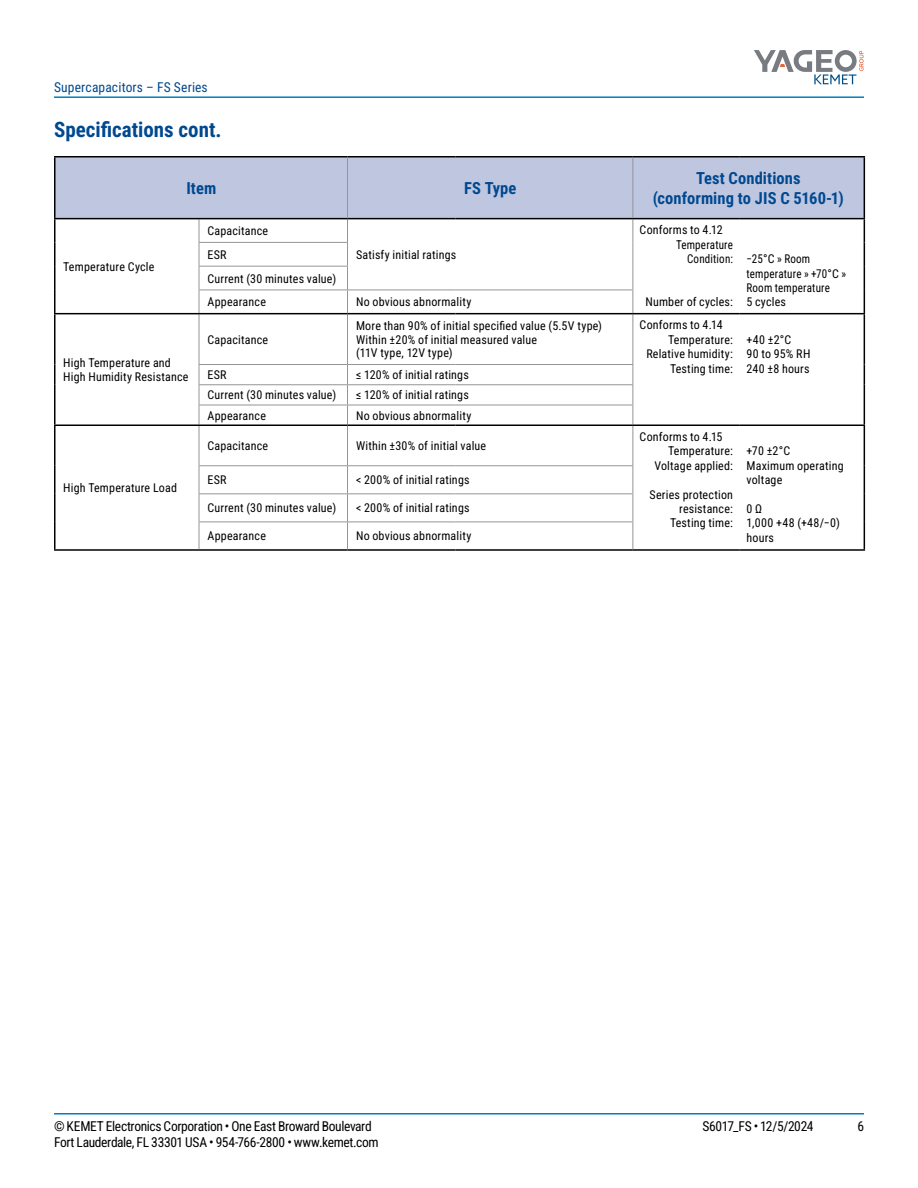
<style>
.page{position:relative;width:918px;height:1188px;background:#fff}
.page>*{position:absolute;margin:0;border:0;box-sizing:border-box;transform-origin:0 0}
.t1{font:700 21px "Roboto Condensed";color:#004990}
.t2{font:700 16.5px/19.8px "Roboto Condensed";letter-spacing:.005em;color:#004990;text-align:center}
.t3{font:13.5px "Roboto Condensed";letter-spacing:-.025em;color:#000}
.t4{font:13.5px "Roboto Condensed";letter-spacing:.015em;color:#004990}
.t5{font:12px/14.4px "Roboto Condensed";letter-spacing:.015em;color:#000}
.t6{font:12px/14.4px "Roboto Condensed";letter-spacing:.015em;color:#000;scale:.92 1}
</style>
<div class="page">
<hr style="left:54px;top:1113px;width:810px;height:2px;background:#007dc3">
<hr style="left:54px;top:96px;width:810px;height:2px;background:#007dc3">
<svg style="left:754px;top:50px;width:110px;height:34px"></svg>
<div style="left:56px;top:158px;width:808px;height:60px;background:#bfc6e0"></div>
<hr style="left:54px;top:549px;width:145px;height:2px;background:#000">
<hr style="left:633px;top:549px;width:107px;height:2px;background:#000">
<hr style="left:740px;top:549px;width:125px;height:2px;background:#000">
<hr style="left:199px;top:549px;width:149px;height:2px;background:#000">
<hr style="left:348px;top:549px;width:108px;height:2px;background:#000">
<hr style="left:456px;top:549px;width:177px;height:2px;background:#000">
<svg style="left:199px;top:219px;width:1px;height:94px"></svg>
<svg style="left:347px;top:219px;width:1px;height:94px"></svg>
<hr style="left:199px;top:314px;width:1px;height:50px;background:#939598">
<hr style="left:347px;top:314px;width:1px;height:50px;background:#939598">
<svg style="left:199px;top:365px;width:1px;height:59px"></svg>
<svg style="left:347px;top:365px;width:1px;height:59px"></svg>
<hr style="left:199px;top:426px;width:1px;height:39px;background:#939598">
<hr style="left:347px;top:426px;width:1px;height:39px;background:#939598">
<svg style="left:199px;top:466px;width:1px;height:83px"></svg>
<svg style="left:347px;top:466px;width:1px;height:83px"></svg>
<hr style="left:199px;top:242px;width:149px;height:1px;background:#939598">
<hr style="left:199px;top:266px;width:149px;height:1px;background:#939598">
<hr style="left:199px;top:290px;width:149px;height:1px;background:#939598">
<hr style="left:348px;top:290px;width:108px;height:1px;background:#939598">
<hr style="left:456px;top:290px;width:177px;height:1px;background:#939598">
<hr style="left:199px;top:364px;width:149px;height:1px;background:#939598">
<hr style="left:348px;top:364px;width:108px;height:1px;background:#939598">
<hr style="left:456px;top:364px;width:177px;height:1px;background:#939598">
<hr style="left:199px;top:384px;width:149px;height:1px;background:#939598">
<hr style="left:348px;top:384px;width:108px;height:1px;background:#939598">
<hr style="left:456px;top:384px;width:177px;height:1px;background:#939598">
<hr style="left:199px;top:405px;width:149px;height:1px;background:#939598">
<hr style="left:348px;top:405px;width:108px;height:1px;background:#939598">
<hr style="left:456px;top:405px;width:177px;height:1px;background:#939598">
<hr style="left:199px;top:465px;width:149px;height:1px;background:#939598">
<hr style="left:348px;top:465px;width:108px;height:1px;background:#939598">
<hr style="left:456px;top:465px;width:177px;height:1px;background:#939598">
<hr style="left:199px;top:493px;width:149px;height:1px;background:#939598">
<hr style="left:348px;top:493px;width:108px;height:1px;background:#939598">
<hr style="left:456px;top:493px;width:177px;height:1px;background:#939598">
<hr style="left:199px;top:522px;width:149px;height:1px;background:#939598">
<hr style="left:348px;top:522px;width:108px;height:1px;background:#939598">
<hr style="left:456px;top:522px;width:177px;height:1px;background:#939598">
<hr style="left:54px;top:314px;width:2px;height:50px;background:#000">
<hr style="left:54px;top:364px;width:2px;height:21px;background:#000">
<hr style="left:54px;top:385px;width:2px;height:20px;background:#000">
<svg style="left:54px;top:405px;width:2px;height:19px"></svg>
<svg style="left:633px;top:219px;width:1px;height:94px"></svg>
<hr style="left:633px;top:314px;width:1px;height:50px;background:#939598">
<svg style="left:633px;top:365px;width:1px;height:59px"></svg>
<hr style="left:864px;top:314px;width:1px;height:50px;background:#000">
<svg style="left:864px;top:364px;width:1px;height:60px"></svg>
<hr style="left:633px;top:426px;width:1px;height:39px;background:#939598">
<svg style="left:633px;top:466px;width:1px;height:83px"></svg>
<hr style="left:54px;top:156px;width:145px;height:2px;background:#000">
<hr style="left:54px;top:158px;width:2px;height:60px;background:#000">
<hr style="left:199px;top:156px;width:149px;height:2px;background:#000">
<hr style="left:633px;top:156px;width:107px;height:2px;background:#000">
<hr style="left:740px;top:156px;width:125px;height:2px;background:#000">
<hr style="left:864px;top:158px;width:1px;height:60px;background:#000">
<hr style="left:54px;top:218px;width:145px;height:1px;background:#000">
<hr style="left:199px;top:218px;width:149px;height:1px;background:#000">
<hr style="left:633px;top:218px;width:107px;height:1px;background:#000">
<hr style="left:740px;top:218px;width:125px;height:1px;background:#000">
<hr style="left:54px;top:219px;width:2px;height:23px;background:#000">
<hr style="left:54px;top:242px;width:2px;height:24px;background:#000">
<hr style="left:54px;top:266px;width:2px;height:24px;background:#000">
<hr style="left:54px;top:290px;width:2px;height:23px;background:#000">
<hr style="left:54px;top:313px;width:145px;height:1px;background:#000">
<svg style="left:864px;top:219px;width:1px;height:94px"></svg>
<hr style="left:633px;top:313px;width:107px;height:1px;background:#000">
<hr style="left:740px;top:313px;width:125px;height:1px;background:#000">
<hr style="left:199px;top:313px;width:149px;height:1px;background:#000">
<hr style="left:348px;top:313px;width:108px;height:1px;background:#000">
<hr style="left:456px;top:313px;width:177px;height:1px;background:#000">
<hr style="left:54px;top:424px;width:145px;height:2px;background:#000">
<hr style="left:54px;top:426px;width:2px;height:40px;background:#000">
<hr style="left:54px;top:466px;width:2px;height:28px;background:#000">
<hr style="left:54px;top:494px;width:2px;height:28px;background:#000">
<hr style="left:54px;top:522px;width:2px;height:27px;background:#000">
<hr style="left:199px;top:424px;width:149px;height:2px;background:#000">
<hr style="left:348px;top:424px;width:108px;height:2px;background:#000">
<hr style="left:456px;top:424px;width:177px;height:2px;background:#000">
<hr style="left:633px;top:424px;width:107px;height:2px;background:#000">
<hr style="left:740px;top:424px;width:125px;height:2px;background:#000">
<hr style="left:864px;top:426px;width:1px;height:40px;background:#000">
<svg style="left:864px;top:466px;width:1px;height:83px"></svg>
<hr style="left:348px;top:156px;width:108px;height:2px;background:#000">
<hr style="left:456px;top:156px;width:177px;height:2px;background:#000">
<hr style="left:348px;top:218px;width:108px;height:1px;background:#000">
<hr style="left:456px;top:218px;width:177px;height:1px;background:#000">
<hr style="left:347px;top:158px;width:1px;height:60px;background:#939598">
<hr style="left:633px;top:158px;width:1px;height:60px;background:#939598">
<p class="t4" style="left:54px;top:78px;width:155px">Supercapacitors – FS Series</p>
<h1 class="t1" style="left:54px;top:115px;width:169px">Specifications cont.</h1>
<p class="t5" style="left:63px;top:259px;width:93px">Temperature Cycle</p>
<h2 class="t2" style="left:186px;top:178px;width:31px">Item</h2>
<h2 class="t2" style="left:464px;top:178px;width:54px">FS Type</h2>
<h2 class="t2" style="left:653px;top:168px;width:193px">Test Conditions<br>(conforming to JIS C 5160-1)</h2>
<p class="t5" style="left:208px;top:223px;width:62px">Capacitance</p>
<p class="t5" style="left:208px;top:242px;width:130px;line-height:23.7px">ESR<br>Current (30 minutes value)<br>Appearance</p>
<p class="t5" style="left:356px;top:247px;width:102px">Satisfy initial ratings</p>
<p class="t5" style="left:356px;top:294px;width:117px">No obvious abnormality</p>
<p class="t5" style="left:640px;top:222px;width:85px">Conforms to 4.12</p>
<p class="t6" style="left:676px;top:237px;width:63px">Temperature</p>
<p class="t6" style="left:687px;top:251px;width:51px">Condition:</p>
<p class="t5" style="left:645px;top:294px;width:89px">Number of cycles:</p>
<p class="t6" style="left:747px;top:251px;width:110px">−25°C » Room temperature » +70°C »<br>Room temperature<br>5 cycles</p>
<p class="t5" style="left:63px;top:356px;width:127px;line-height:13.5px">High Temperature and<br>High Humidity Resistance</p>
<p class="t5" style="left:63px;top:480px;width:115px">High Temperature Load</p>
<p class="t5" style="left:356px;top:319px;width:248px;line-height:13.5px">More than 90% of initial specified value (5.5V type)<br>Within ±20% of initial measured value<br>(11V type, 12V type)</p>
<p class="t5" style="left:640px;top:318px;width:85px">Conforms to 4.14</p>
<p class="t5" style="left:208px;top:332px;width:62px">Capacitance</p>
<p class="t5" style="left:668px;top:332px;width:66px">Temperature:</p>
<p class="t5" style="left:646px;top:346px;width:88px">Relative humidity:</p>
<p class="t5" style="left:670px;top:361px;width:64px">Testing time:</p>
<p class="t5" style="left:208px;top:367px;width:21px">ESR</p>
<p class="t5" style="left:356px;top:367px;width:114px">≤ 120% of initial ratings</p>
<p class="t5" style="left:208px;top:387px;width:130px">Current (30 minutes value)</p>
<p class="t5" style="left:356px;top:387px;width:114px">≤ 120% of initial ratings</p>
<p class="t5" style="left:208px;top:408px;width:60px">Appearance</p>
<p class="t5" style="left:356px;top:408px;width:117px">No obvious abnormality</p>
<p class="t5" style="left:208px;top:438px;width:62px">Capacitance</p>
<p class="t5" style="left:356px;top:438px;width:132px">Within ±30% of initial value</p>
<p class="t5" style="left:208px;top:472px;width:21px">ESR</p>
<p class="t5" style="left:356px;top:472px;width:115px">&lt; 200% of initial ratings</p>
<p class="t5" style="left:208px;top:500px;width:130px">Current (30 minutes value)</p>
<p class="t5" style="left:356px;top:500px;width:115px">&lt; 200% of initial ratings</p>
<p class="t5" style="left:208px;top:529px;width:60px">Appearance</p>
<p class="t5" style="left:356px;top:529px;width:117px">No obvious abnormality</p>
<p class="t5" style="left:640px;top:429px;width:84px">Conforms to 4.15</p>
<p class="t5" style="left:668px;top:443px;width:66px">Temperature:</p>
<p class="t5" style="left:654px;top:458px;width:80px">Voltage applied:</p>
<p class="t5" style="left:650px;top:487px;width:85px;text-align:right">Series protection resistance:<br>Testing time:</p>
<p class="t5" style="left:747px;top:332px;width:65px">+40 ±2°C<br>90 to 95% RH<br>240 ±8 hours</p>
<p class="t5" style="left:747px;top:443px;width:99px">+70 ±2°C<br>Maximum operating voltage</p>
<p class="t5" style="left:747px;top:501px;width:95px">0Ω<br>1,000 +48 (+48/−0) hours</p>
<p class="t3" style="left:54px;top:1116px;width:319px">© KEMET Electronics Corporation • One East Broward Boulevard</p>
<p class="t3" style="left:702px;top:1116px;width:113px">S6017_FS • 12/5/2024</p>
<p class="t3" style="left:857px;top:1116px;width:8px">6</p>
<p class="t3" style="left:54px;top:1133px;width:326px">Fort Lauderdale, FL 33301 USA • 954-766-2800 • www.kemet.com</p>
</div>
